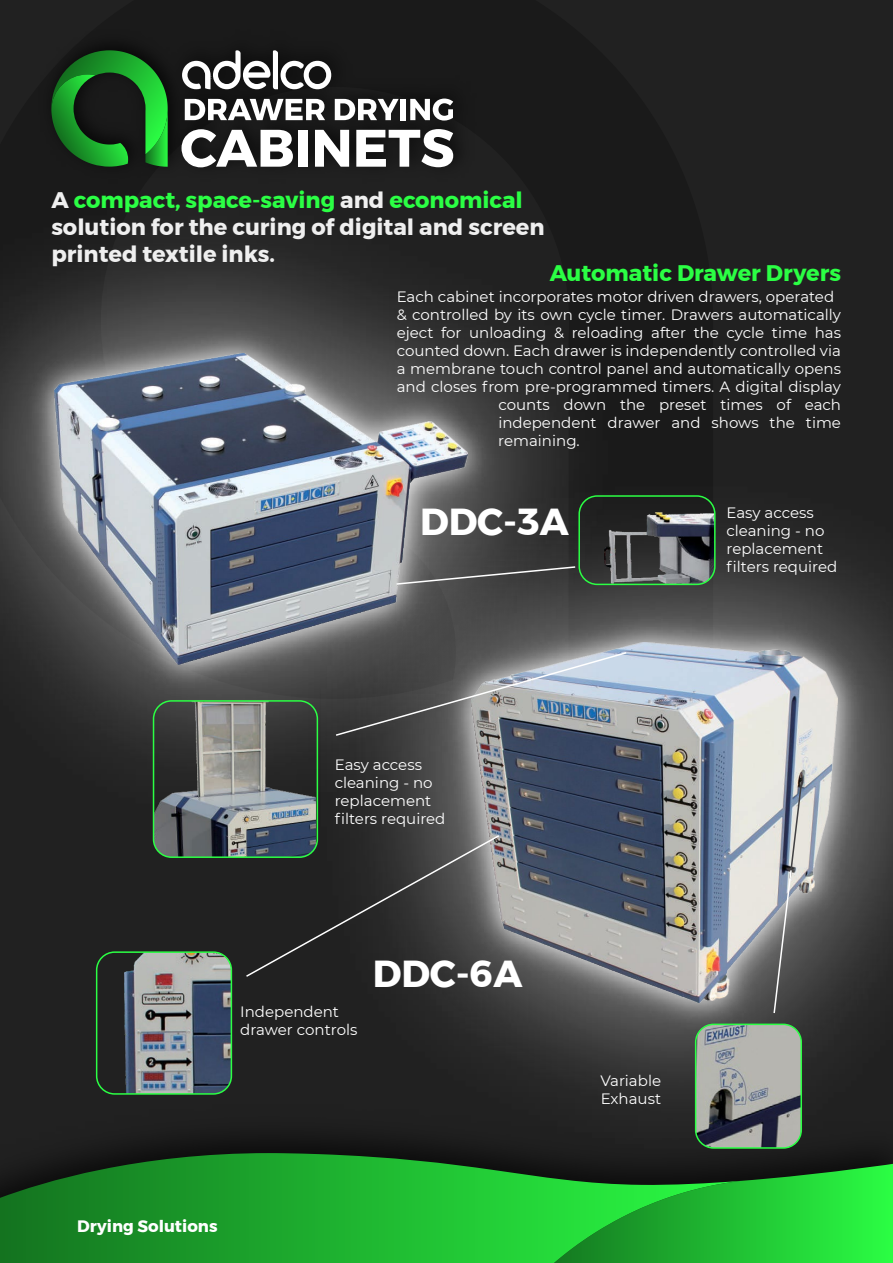
<style>
.page{position:relative;width:893px;height:1263px;background:#212121}
.page>*{position:absolute;margin:0;border:0;box-sizing:border-box;transform-origin:0 0}
.t1{font:700 37.5px "Montserrat";color:#fff}
.t2{font:700 22.5px/27px "Montserrat";color:#efefef}
.t3{font:700 22.5px "Montserrat";color:#2bff44}
.t4{font:700 16.5px "Montserrat";color:#fff}
.t5{font:15px/18px "Montserrat";color:#fff}
.s1{color:#2bff44}
</style>
<div class="page">
<img style="left:47px;top:39px;width:415px;height:91px">
<svg style="left:51px;top:73px;width:117px;height:57px"></svg>
<svg style="left:182px;top:50px;width:149px;height:39px"></svg>
<svg style="left:182px;top:129px;width:111px;height:1px"></svg>
<svg style="left:356px;top:129px;width:97px;height:1px"></svg>
<svg style="left:185px;top:99px;width:140px;height:21px"></svg>
<svg style="left:335px;top:99px;width:64px;height:21px"></svg>
<div style="left:401px;top:99px;width:5px;height:21px;background:#fff"></div>
<svg style="left:410px;top:99px;width:43px;height:22px"></svg>
<svg style="left:742px;top:1226px;width:151px;height:37px;background:#25e03b"></svg>
<svg style="left:0;top:1153px;width:742px;height:110px;background:#1a9228"></svg>
<img style="left:0;top:130px;width:547px;height:728px">
<img style="left:16px;top:315px;width:490px;height:388px">
<img style="left:55px;top:354px;width:412px;height:311px">
<img style="left:246px;top:418px;width:647px;height:808px">
<img style="left:433px;top:604px;width:443px;height:437px">
<img style="left:471px;top:643px;width:367px;height:360px">
<img style="left:719px;top:418px;width:174px;height:395px">
<img style="left:604px;top:512px;width:111px;height:72px">
<div style="left:578px;top:495px;width:138px;height:90px;border:2px solid #2bff44;border-radius:18px"></div>
<svg style="left:395px;top:565px;width:182px;height:21px;background:#595959"></svg>
<img style="left:154px;top:701px;width:162px;height:156px">
<div style="left:153px;top:700px;width:165px;height:158px;border:2px solid #2bff44;border-radius:18px"></div>
<svg style="left:334px;top:651px;width:294px;height:86px;background:#75797e"></svg>
<img style="left:124px;top:954px;width:107px;height:138px">
<div style="left:96px;top:951px;width:136px;height:144px;border:2px solid #2bff44;border-radius:18px"></div>
<svg style="left:244px;top:834px;width:257px;height:144px"></svg>
<img style="left:696px;top:1024px;width:105px;height:124px">
<div style="left:695px;top:1023px;width:107px;height:126px;border:2px solid #2bff44;border-radius:18px"></div>
<svg style="left:772px;top:779px;width:31px;height:236px;background:#8a8c90"></svg>
<h2 class="t2" style="left:51px;top:187px;width:495px">A <span class="s1">compact, space-saving</span> and <span class="s1">economical </span>solution for the curing of digital and screen printed textile inks.</h2>
<h2 class="t3" style="left:550px;top:255px;width:293px">Automatic Drawer Dryers</h2>
<p class="t5" style="left:397px;top:288px;width:439px">Each cabinet incorporates motor driven drawers, operated</p>
<p class="t5" style="left:397px;top:306px;width:446px">&amp; controlled by its own cycle timer. Drawers automatically</p>
<p class="t5" style="left:397px;top:324px;width:446px">eject for unloading &amp; reloading after the cycle time has</p>
<p class="t5" style="left:397px;top:342px;width:446px">counted down. Each drawer is independently controlled via</p>
<p class="t5" style="left:397px;top:360px;width:446px">a membrane touch control panel and automatically opens</p>
<p class="t5" style="left:397px;top:378px;width:446px">and closes from pre-programmed timers. A digital display</p>
<p class="t5" style="left:498px;top:396px;width:344px">counts down the preset times of each</p>
<p class="t5" style="left:498px;top:414px;width:344px">independent drawer and shows the time</p>
<p class="t5" style="left:498px;top:432px;width:83px">remaining.</p>
<h1 class="t1" style="left:420px;top:492px;width:150px">DDC-3A</h1>
<p class="t5" style="left:726px;top:503px;width:112px">Easy access cleaning - no replacement filters required</p>
<p class="t5" style="left:335px;top:755px;width:112px">Easy access cleaning - no replacement filters required</p>
<p class="t5" style="left:240px;top:1002px;width:119px">Independent drawer controls</p>
<h1 class="t1" style="left:373px;top:944px;width:151px">DDC-6A</h1>
<p class="t4" style="left:77px;top:1213px;width:142px">Drying Solutions</p>
<p class="t5" style="left:601px;top:1071px;width:62px">Variable<br>Exhaust</p>
</div>
